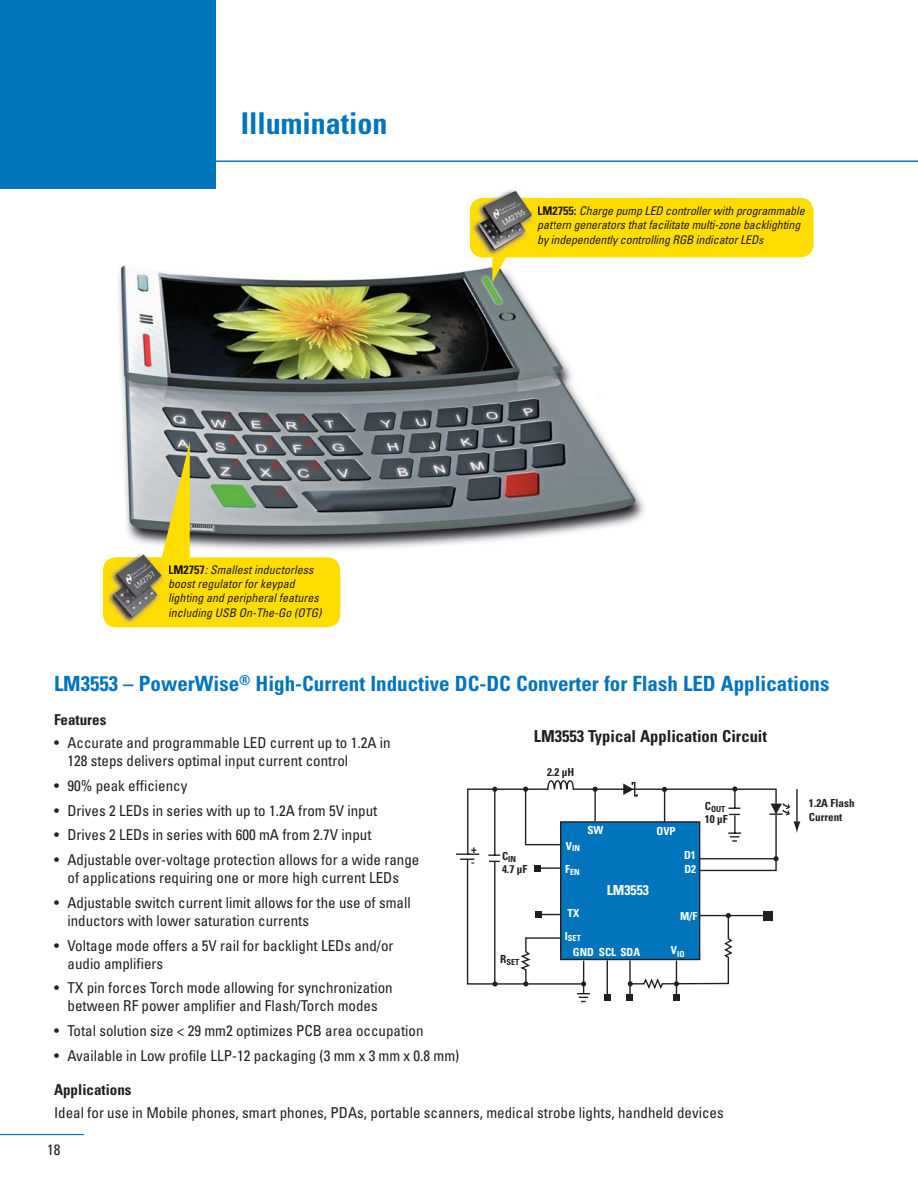
<style>
.page{position:relative;width:918px;height:1188px;background:#fff}
.page>*{position:absolute;margin:0;border:0;box-sizing:border-box;transform-origin:0 0}
.t1{font:700 condensed 30px "Univers LT Std";color:#0075be}
.t2{font:700 condensed 21px "Univers LT Std";color:#0075be}
.t3{font:700 condensed 16.5px "Univers LT Std";color:#231f20}
.t4{font:condensed 15px/18px "Univers LT Std";color:#231f20}
.t5{font:700 condensed 15px "Univers LT Std";color:#231f20}
.t6{font:700 condensed 13.95px "Univers LT Std";color:#fff}
.t7{font:italic condensed 12px/14.4px "Univers LT Std";letter-spacing:-.01em;color:#231f20}
.t8{font:700 condensed 11.1px/13.4px "Univers LT Std";color:#231f20}
.t9{font:700 condensed 11.1px/14px "Univers LT Std";color:#fff}
.t10{font:700 condensed 8.4px "Univers LT Std";color:#fff}
.t11{font:700 condensed 8.4px "Univers LT Std";color:#231f20}
.s1{font-weight:700;font-style:normal;color:#191400}
.s2{font-weight:700;font-style:normal}
.s3{color:#191400}
.s4{font-size:11.1px}
</style>
<div class="page">
<div style="left:0;top:0;width:215px;height:188px;background:#0075be"></div>
<hr style="left:0;top:160px;width:918px;height:2px;background:#0075be">
<hr style="left:0;top:1134px;width:84px;height:1px;background:#0075be">
<svg style="left:456px;top:780px;width:321px;height:205px"></svg>
<div style="left:534px;top:865px;width:7px;height:6px;background:#231f20"></div>
<svg style="left:541px;top:914px;width:19px;height:1px"></svg>
<div style="left:535px;top:911px;width:6px;height:7px;background:#231f20"></div>
<hr style="left:583px;top:961px;width:1px;height:33px;background:#231f20">
<svg style="left:577px;top:993px;width:13px;height:9px"></svg>
<hr style="left:607px;top:960px;width:1px;height:35px;background:#231f20">
<svg style="left:604px;top:994px;width:6px;height:6px"></svg>
<div style="left:673px;top:994px;width:7px;height:7px;background:#231f20"></div>
<div style="left:764px;top:911px;width:9px;height:10px;background:#231f20"></div>
<hr style="left:700px;top:858px;width:76px;height:1px;background:#231f20">
<hr style="left:664px;top:789px;width:1px;height:33px;background:#231f20">
<hr style="left:796px;top:789px;width:2px;height:35px;background:#231f20">
<svg style="left:523px;top:787px;width:5px;height:5px"></svg>
<svg style="left:492px;top:787px;width:5px;height:5px"></svg>
<svg style="left:593px;top:787px;width:5px;height:5px"></svg>
<svg style="left:662px;top:787px;width:5px;height:5px"></svg>
<svg style="left:728px;top:786px;width:13px;height:56px"></svg>
<svg style="left:774px;top:856px;width:5px;height:5px"></svg>
<svg style="left:770px;top:802px;width:30px;height:31px"></svg>
<svg style="left:623px;top:781px;width:15px;height:16px"></svg>
<svg style="left:523px;top:981px;width:5px;height:5px"></svg>
<svg style="left:492px;top:981px;width:6px;height:6px"></svg>
<svg style="left:581px;top:981px;width:5px;height:5px"></svg>
<div style="left:561px;top:822px;width:139px;height:138px;background:#0075be"></div>
<div style="left:560px;top:821px;width:140px;height:139px;border:1px solid #231f20"></div>
<svg style="left:627px;top:913px;width:138px;height:87px"></svg>
<img style="left:118px;top:265px;width:527px;height:294px">
<div style="left:103px;top:557px;width:237px;height:70px;background:#fd0;border-radius:13px"></div>
<div style="left:470px;top:198px;width:344px;height:59px;background:#fd0;border-radius:13px"></div>
<img style="left:471px;top:189px;width:82px;height:77px">
<img style="left:471px;top:198px;width:82px;height:59px">
<img style="left:538px;top:206px;width:15px;height:9px">
<img style="left:538px;top:220px;width:15px;height:11px">
<img style="left:538px;top:235px;width:15px;height:11px">
<img style="left:478px;top:191px;width:54px;height:59px">
<img style="left:113px;top:552px;width:73px;height:76px">
<img style="left:106px;top:557px;width:80px;height:70px">
<img style="left:169px;top:565px;width:17px;height:9px">
<img style="left:169px;top:579px;width:17px;height:11px">
<img style="left:169px;top:594px;width:17px;height:11px">
<img style="left:169px;top:608px;width:17px;height:11px">
<img style="left:113px;top:554px;width:49px;height:64px">
<svg style="left:492px;top:256px;width:15px;height:27px"></svg>
<svg style="left:160px;top:441px;width:30px;height:122px;background:#d1c258"></svg>
<h1 class="t1" style="left:241px;top:109px;width:148px">Illumination</h1>
<p class="t7" style="left:168px;top:563px;width:155px"><span class="s1">LM2</span><span class="s2">757</span>: Smallest inductorless <span class="s3">boo</span>st regulator for keypad <span class="s3">ligh</span>ting and peripheral features <span class="s3">incl</span>uding USB On-The-Go (OTG)</p>
<p class="t7" style="left:537px;top:204px;width:269px"><span class="s1">LM2</span><span class="s2">755:</span> Charge pump LED controller with programmable <span class="s3">pat</span>tern generators that facilitate multi-zone backlighting <span class="s3">by i</span>ndependently controlling RGB indicator LED<span class="s4">s</span></p>
<h2 class="t2" style="left:54px;top:674px;width:777px">LM3553 – PowerWise<sup>®</sup> High-Current Inductive DC-DC Converter for Flash LED Applications</h2>
<p class="t5" style="left:54px;top:712px;width:54px">Features</p>
<p class="t4" style="left:68px;top:735px;width:325px;text-indent:-14px">• Accurate and programmable LED current up to 1.2A in<br>128 steps delivers optimal input current control</p>
<p class="t4" style="left:54px;top:778px;width:135px">• 90% peak efficiency</p>
<p class="t4" style="left:54px;top:802px;width:325px">• Drives 2 LEDs in series with up to 1.2A from 5V input</p>
<p class="t4" style="left:54px;top:827px;width:319px">• Drives 2 LEDs in series with 600 mA from 2.7V input</p>
<p class="t4" style="left:54px;top:852px;width:367px;text-align:center">• Adjustable over-voltage protection allows for a wide range of applications requiring one or more high current LEDs</p>
<p class="t4" style="left:68px;top:895px;width:345px;text-indent:-14px">• Adjustable switch current limit allows for the use of small inductors with lower saturation currents</p>
<p class="t4" style="left:68px;top:937px;width:328px;text-indent:-14px">• Voltage mode offers a 5V rail for backlight LEDs and/or audio amplifiers</p>
<p class="t4" style="left:54px;top:980px;width:340px;text-align:center">• TX pin forces Torch mode allowing for synchronization between RF power amplifier and Flash/Torch modes</p>
<p class="t4" style="left:54px;top:1023px;width:371px">• Total solution size &lt; 29 mm2 optimizes PCB area occupation</p>
<p class="t4" style="left:54px;top:1048px;width:407px">• Available in Low profile LLP-12 packaging (3 mm x 3 mm x 0.8 mm)</p>
<p class="t5" style="left:54px;top:1082px;width:79px">Applications</p>
<p class="t4" style="left:54px;top:1105px;width:671px">Ideal for use in Mobile phones, smart phones, PDAs, portable scanners, medical strobe lights, handheld devices</p>
<p class="t3" style="left:534px;top:729px;width:235px">LM3553 Typical Application Circuit</p>
<p class="t8" style="left:547px;top:766px;width:29px">2.2 μH</p>
<p class="t11" style="left:705px;top:805px;width:22px"><sup>C</sup>OUT</p>
<p class="t8" style="left:705px;top:813px;width:24px">10 μF</p>
<p class="t9" style="left:587px;top:823px;width:18px">SW</p>
<p class="t9" style="left:657px;top:824px;width:21px">OVP</p>
<p class="t10" style="left:566px;top:844px;width:16px"><sup>V</sup>IN</p>
<p class="t10" style="left:565px;top:868px;width:16px"><sup>F</sup>EN</p>
<p class="t8" style="left:471px;top:843px;width:7px">+ -</p>
<p class="t9" style="left:684px;top:848px;width:14px">D1<br>D2</p>
<p class="t11" style="left:502px;top:855px;width:16px"><sup>C</sup>IN</p>
<p class="t8" style="left:502px;top:863px;width:27px">4.7 μF</p>
<p class="t6" style="left:607px;top:883px;width:44px">LM3553</p>
<p class="t9" style="left:568px;top:907px;width:13px">TX</p>
<p class="t9" style="left:680px;top:909px;width:19px">M/F</p>
<p class="t9" style="left:573px;top:946px;width:69px">GND SCL SDA</p>
<p class="t10" style="left:671px;top:950px;width:15px"><sup>V</sup>IO</p>
<p class="t10" style="left:565px;top:934px;width:18px"><sup>I</sup>SET</p>
<p class="t11" style="left:500px;top:958px;width:21px"><sup>R</sup>SET</p>
<p class="t4" style="left:47px;top:1142px;width:15px">18</p>
<p class="t8" style="left:809px;top:797px;width:47px">1.2A Flash<br>Current</p>
</div>
